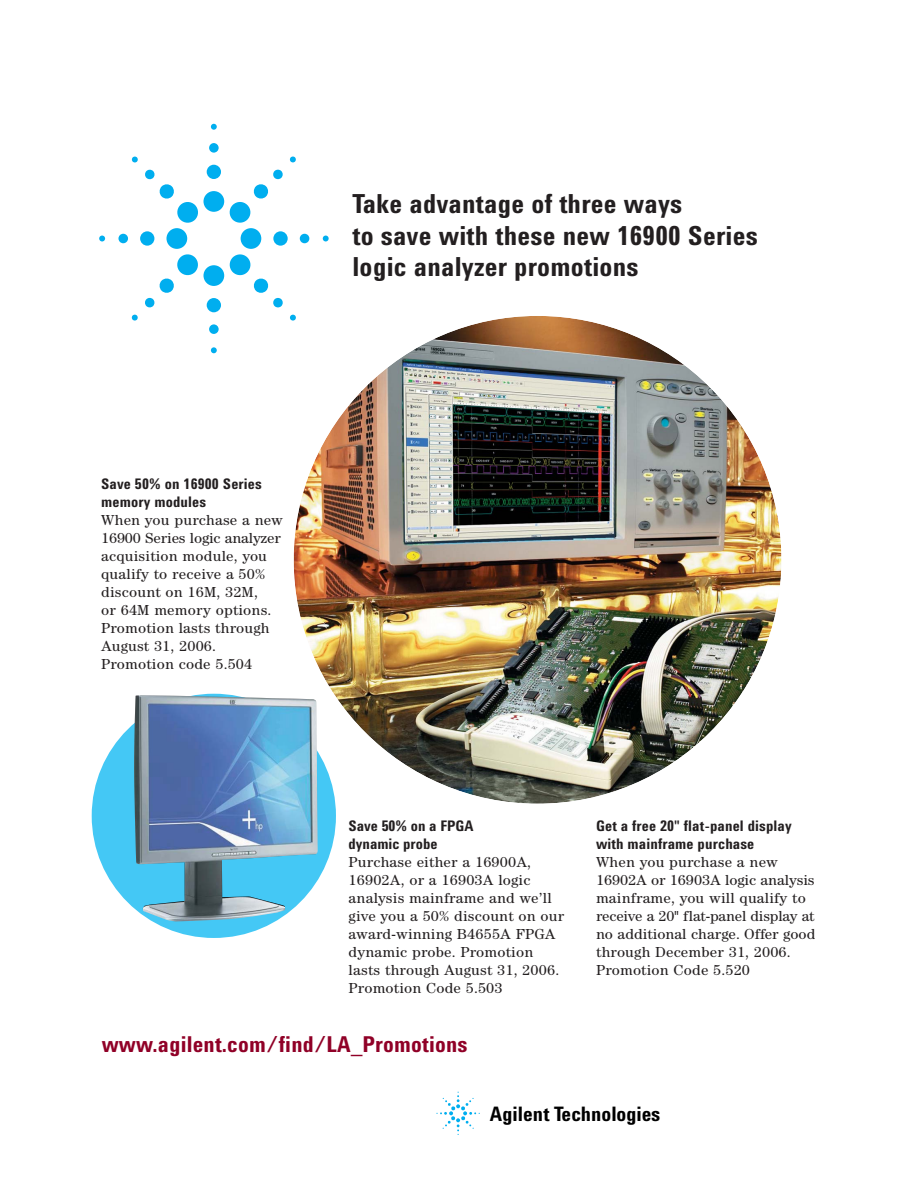
<style>
.page{position:relative;width:918px;height:1188px;background:#fff}
.page>*{position:absolute;margin:0;border:0;box-sizing:border-box;transform-origin:0 0}
.t1{font:700 27px/31.5px "Agilent Cond";letter-spacing:.01em;color:#231f20}
.t2{font:700 22.5px "Agilent Cond";letter-spacing:.01em;color:#900027}
.t3{font:700 20.55px "Agilent Cond";color:#000}
.t4{font:15px/18px "Agilent Century ITC";letter-spacing:.01em;color:#231f20}
.t5{font:700 15px/18px "Agilent Cond";letter-spacing:.01em;color:#231f20}
</style>
<div class="page">
<div style="left:203px;top:191px;width:21px;height:21px;background:#00aeef;border-radius:50%"></div>
<div style="left:207px;top:165px;width:14px;height:14px;background:#00aeef;border-radius:50%"></div>
<svg style="left:209px;top:143px;width:10px;height:10px"></svg>
<svg style="left:211px;top:124px;width:6px;height:6px"></svg>
<div style="left:241px;top:228px;width:20px;height:21px;background:#00aeef;border-radius:50%"></div>
<div style="left:273px;top:231px;width:15px;height:15px;background:#00aeef;border-radius:50%"></div>
<div style="left:300px;top:234px;width:9px;height:9px;background:#00aeef;border-radius:50%"></div>
<svg style="left:323px;top:236px;width:6px;height:5px"></svg>
<div style="left:203px;top:265px;width:21px;height:21px;background:#00aeef;border-radius:50%"></div>
<div style="left:207px;top:298px;width:14px;height:14px;background:#00aeef;border-radius:50%"></div>
<svg style="left:209px;top:324px;width:10px;height:10px"></svg>
<svg style="left:211px;top:347px;width:6px;height:6px"></svg>
<div style="left:166px;top:228px;width:21px;height:21px;background:#00aeef;border-radius:50%"></div>
<div style="left:140px;top:231px;width:14px;height:15px;background:#00aeef;border-radius:50%"></div>
<div style="left:118px;top:234px;width:10px;height:9px;background:#00aeef;border-radius:50%"></div>
<svg style="left:99px;top:236px;width:6px;height:5px"></svg>
<svg style="left:229px;top:169px;width:54px;height:54px"></svg>
<svg style="left:290px;top:156px;width:6px;height:7px"></svg>
<svg style="left:229px;top:254px;width:54px;height:54px"></svg>
<svg style="left:290px;top:314px;width:6px;height:7px"></svg>
<svg style="left:145px;top:254px;width:53px;height:54px"></svg>
<svg style="left:132px;top:314px;width:6px;height:7px"></svg>
<svg style="left:145px;top:169px;width:53px;height:54px"></svg>
<svg style="left:132px;top:156px;width:6px;height:7px"></svg>
<svg style="left:436px;top:1092px;width:44px;height:43px"></svg>
<img style="left:294px;top:316px;width:487px;height:488px;border-radius:50%">
<div style="left:92px;top:694px;width:244px;height:244px;background:#44c8f5;border-radius:50%"></div>
<img style="left:134px;top:695px;width:184px;height:226px">
<h1 class="t1" style="left:352px;top:191px;width:407px">Take advantage of three ways<br>to save with these new 16900 Series logic analyzer promotions</h1>
<p class="t5" style="left:101px;top:477px;width:162px">Save 50% on 16900 Series memory modules</p>
<p class="t4" style="left:101px;top:513px;width:183px">When you purchase a new<br>16900 Series logic analyzer acquisition module, you qualify to receive a 50% discount on 16M, 32M,<br>or 64M memory options.<br>Promotion lasts through<br>August 31, 2006.<br>Promotion code 5.504</p>
<p class="t5" style="left:349px;top:819px;width:127px">Save 50% on a FPGA dynamic probe</p>
<p class="t4" style="left:349px;top:855px;width:217px">Purchase either a 16900A,<br>16902A, or a 16903A logic analysis mainframe and we’ll give you a 50% discount on our award-winning B4655A FPGA dynamic probe. Promotion lasts through August 31, 2006.<br>Promotion Code 5.503</p>
<p class="t5" style="left:596px;top:818px;width:197px">Get a free 20" flat-panel display with mainframe purchase</p>
<p class="t4" style="left:596px;top:854px;width:221px">When you purchase a new<br>16902A or 16903A logic analysis mainframe, you will qualify to receive a 20" flat-panel display at no additional charge. Offer good through December 31, 2006.<br>Promotion Code 5.520</p>
<h2 class="t2" style="left:102px;top:1036px;width:367px">www.agilent.com/find/LA_Promotions</h2>
<h3 class="t3" style="left:490px;top:1106px;width:172px">Agilent Technologies</h3>
</div>
